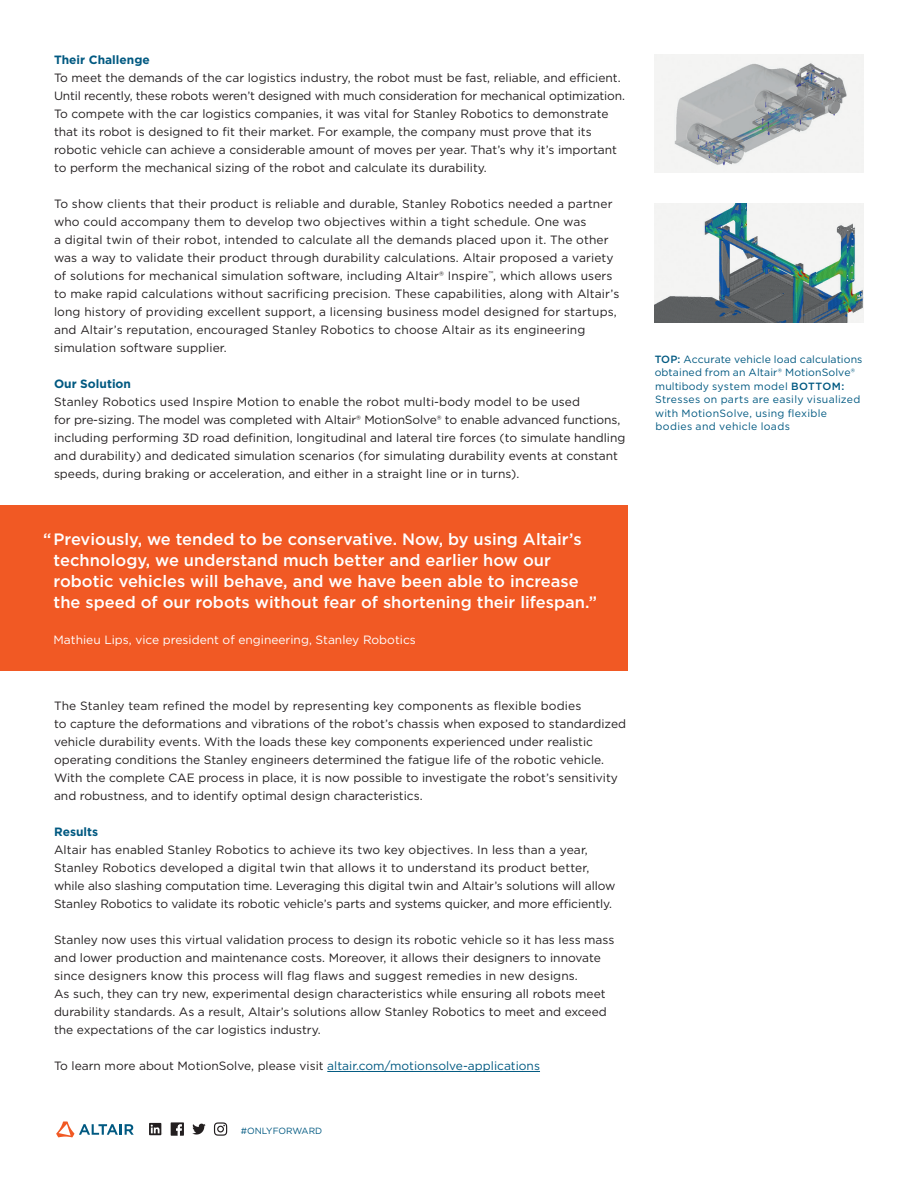
<style>
.page{position:relative;width:918px;height:1188px;background:#fff}
.page>*{position:absolute;margin:0;border:0;box-sizing:border-box;transform-origin:0 0}
.Paragraph_Body_Copy{font:500 16.5px/21px "Gotham";color:#fff}
.Paragraph_Body_Copy-2{font:12px/18px "Gotham";color:#231f20}
.Paragraph_Body_Copy-3{font:12px "Gotham";color:#fff}
.Paragraph_Body_Copy-4{font:700 12px "Gotham";color:#005981}
.Image_Caption{font:10.5px/13.5px "Gotham";letter-spacing:.02em;color:#005981}
.t1{font:9px "Gotham";color:#005981}
.s1{color:#005981}
.s2{font-weight:500}
</style>
<div class="page">
<svg style="left:56px;top:1121px;width:78px;height:16px"></svg>
<svg style="left:149px;top:1123px;width:14px;height:12px"></svg>
<svg style="left:214px;top:1122px;width:13px;height:14px"></svg>
<svg style="left:192px;top:1124px;width:14px;height:11px"></svg>
<svg style="left:171px;top:1122px;width:13px;height:14px"></svg>
<img style="left:655px;top:204px;width:209px;height:118px">
<img style="left:654px;top:54px;width:210px;height:119px">
<div style="left:0;top:505px;width:627px;height:166px;background:#f15924"></div>
<hr style="left:327px;top:1071px;width:213px;height:1px;background:#005981">
<p class="Paragraph_Body_Copy-4" style="left:54px;top:51px;width:97px">Their Challenge</p>
<p class="Paragraph_Body_Copy-2" style="left:54px;top:68px;width:572px">To meet the demands of the car logistics industry, the robot must be fast, reliable, and efficient.<br>Until recently, these robots weren’t designed with much consideration for mechanical optimization.<br>To compete with the car logistics companies, it was vital for Stanley Robotics to demonstrate that its robot is designed to fit their market. For example, the company must prove that its robotic vehicle can achieve a considerable amount of moves per year. That’s why it’s important to perform the mechanical sizing of the robot and calculate its durability.</p>
<p class="Paragraph_Body_Copy-2" style="left:54px;top:194px;width:567px">To show clients that their product is reliable and durable, Stanley Robotics needed a partner who could accompany them to develop two objectives within a tight schedule. One was<br>a digital twin of their robot, intended to calculate all the demands placed upon it. The other was a way to validate their product through durability calculations. Altair proposed a variety of solutions for mechanical simulation software, including Altair® Inspire<sup>™</sup>, which allows users to make rapid calculations without sacrificing precision. These capabilities, along with Altair’s long history of providing excellent support, a licensing business model designed for startups, and Altair’s reputation, encouraged Stanley Robotics to choose Altair as its engineering simulation software supplier.</p>
<p class="Paragraph_Body_Copy-4" style="left:54px;top:375px;width:79px">Our Solution</p>
<p class="Paragraph_Body_Copy-2" style="left:54px;top:392px;width:573px">Stanley Robotics used Inspire Motion to enable the robot multi-body model to be used<br>for pre-sizing. The model was completed with Altair® MotionSolve® to enable advanced functions, including performing 3D road definition, longitudinal and lateral tire forces (to simulate handling and durability) and dedicated simulation scenarios (for simulating durability events at constant speeds, during braking or acceleration, and either in a straight line or in turns).</p>
<p class="Paragraph_Body_Copy" style="left:54px;top:529px;width:545px;text-indent:-10px">“Previously, we tended to be conservative. Now, by using Altair’s technology, we understand much better and earlier how our robotic vehicles will behave, and we have been able to increase the speed of our robots without fear of shortening their lifespan.”</p>
<p class="Paragraph_Body_Copy-3" style="left:54px;top:632px;width:364px">Mathieu Lips, vice president of engineering, Stanley Robotics</p>
<p class="Paragraph_Body_Copy-2" style="left:54px;top:697px;width:574px">The Stanley team refined the model by representing key components as flexible bodies<br>to capture the deformations and vibrations of the robot’s chassis when exposed to standardized vehicle durability events. With the loads these key components experienced under realistic operating conditions the Stanley engineers determined the fatigue life of the robotic vehicle.<br>With the complete CAE process in place, it is now possible to investigate the robot’s sensitivity and robustness, and to identify optimal design characteristics.</p>
<p class="Paragraph_Body_Copy-4" style="left:54px;top:824px;width:46px">Results</p>
<p class="Paragraph_Body_Copy-2" style="left:54px;top:841px;width:563px">Altair has enabled Stanley Robotics to achieve its two key objectives. In less than a year, Stanley Robotics developed a digital twin that allows it to understand its product better, while also slashing computation time. Leveraging this digital twin and Altair’s solutions will allow Stanley Robotics to validate its robotic vehicle’s parts and systems quicker, and more efficiently.</p>
<p class="Paragraph_Body_Copy-2" style="left:54px;top:931px;width:562px">Stanley now uses this virtual validation process to design its robotic vehicle so it has less mass and lower production and maintenance costs. Moreover, it allows their designers to innovate since designers know this process will flag flaws and suggest remedies in new designs.<br>As such, they can try new, experimental design characteristics while ensuring all robots meet durability standards. As a result, Altair’s solutions allow Stanley Robotics to meet and exceed the expectations of the car logistics industry.</p>
<p class="Paragraph_Body_Copy-2" style="left:54px;top:1057px;width:488px">To learn more about MotionSolve, please visit <span class="s1">altair.com/motionsolve-applications</span></p>
<p class="t1" style="left:241px;top:1125px;width:83px">#ONLYFORWARD</p>
<p class="Image_Caption" style="left:655px;top:352px;width:209px"><span class="s2">TOP:</span> Accurate vehicle load calculations obtained from an Altair® MotionSolve® multibody system model <span class="s2">BOTTOM:<br></span>Stresses on parts are easily visualized with MotionSolve, using flexible bodies and vehicle loads</p>
</div>
